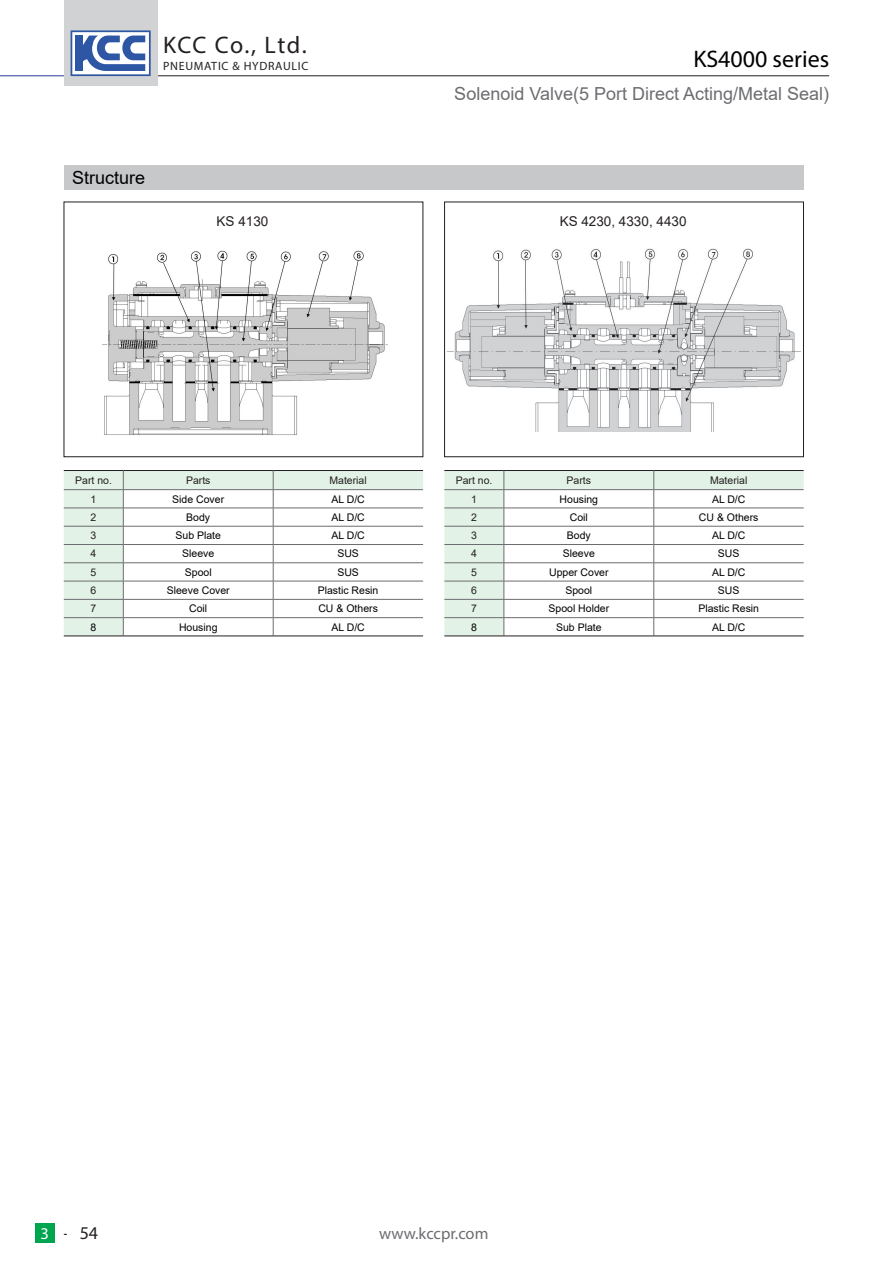
<style>
.page{position:relative;width:893px;height:1263px;background:#fff}
.page>*{position:absolute;margin:0;border:0;box-sizing:border-box;transform-origin:0 0}
.t1{font:24px "Myriad Pro";color:#000}
.t2{font:24px "Myriad Pro";letter-spacing:.06em;color:#231f20}
.t3{font:18px "Arial";color:#6c6d70}
.t4{font:18px "Arial";color:#000}
.t5{font:18px "Myriad Pro";color:#231f20}
.t6{font:16.5px "Myriad Pro";color:#6c6d70}
.t7{font:13.5px "Arial";color:#231f20}
.t8{font:12px "Myriad Pro";letter-spacing:.06em;color:#231f20}
.t9{font:10.5px "Arial";color:#000}
.t10{font:10.5px "Arial";color:#231f20}
.s1{font-size:16.5px;color:#fff}
.s2{font-family:"Arial";font-size:10.5px;color:#000}
</style>
<div class="page">
<hr style="left:0;top:75px;width:64px;height:1px;background:#223f99">
<hr style="left:157px;top:75px;width:672px;height:1px;background:#231f20">
<div style="left:64px;top:0;width:93px;height:85px;background:#d1d2d4"></div>
<svg style="left:71px;top:30px;width:80px;height:46px;background:#8ba1cd"></svg>
<div style="left:35px;top:1223px;width:19px;height:20px;background:#00a54f"></div>
<div style="left:444px;top:202px;width:360px;height:255px;border:1px solid #231f20"></div>
<svg style="left:64px;top:471px;width:359px;height:165px"></svg>
<hr style="left:64px;top:470px;width:59px;height:1px;background:#231f20">
<hr style="left:123px;top:470px;width:150px;height:1px;background:#231f20">
<hr style="left:273px;top:470px;width:150px;height:1px;background:#231f20">
<hr style="left:64px;top:489px;width:59px;height:1px;background:#6c6d70">
<hr style="left:123px;top:489px;width:150px;height:1px;background:#6c6d70">
<hr style="left:273px;top:489px;width:150px;height:1px;background:#6c6d70">
<hr style="left:64px;top:508px;width:59px;height:1px;background:#6c6d70">
<hr style="left:123px;top:508px;width:150px;height:1px;background:#6c6d70">
<hr style="left:273px;top:508px;width:150px;height:1px;background:#6c6d70">
<hr style="left:64px;top:526px;width:59px;height:1px;background:#6c6d70">
<hr style="left:123px;top:526px;width:150px;height:1px;background:#6c6d70">
<hr style="left:273px;top:526px;width:150px;height:1px;background:#6c6d70">
<hr style="left:64px;top:544px;width:59px;height:1px;background:#6c6d70">
<hr style="left:64px;top:562px;width:59px;height:1px;background:#6c6d70">
<hr style="left:64px;top:581px;width:59px;height:1px;background:#6c6d70">
<hr style="left:64px;top:599px;width:59px;height:1px;background:#6c6d70">
<hr style="left:64px;top:617px;width:59px;height:1px;background:#6c6d70">
<svg style="left:123px;top:471px;width:1px;height:165px"></svg>
<hr style="left:64px;top:636px;width:59px;height:1px;background:#231f20">
<svg style="left:273px;top:471px;width:1px;height:165px"></svg>
<hr style="left:123px;top:544px;width:150px;height:1px;background:#6c6d70">
<hr style="left:273px;top:544px;width:150px;height:1px;background:#6c6d70">
<hr style="left:123px;top:562px;width:150px;height:1px;background:#6c6d70">
<hr style="left:273px;top:562px;width:150px;height:1px;background:#6c6d70">
<hr style="left:123px;top:581px;width:150px;height:1px;background:#6c6d70">
<hr style="left:273px;top:581px;width:150px;height:1px;background:#6c6d70">
<hr style="left:123px;top:599px;width:150px;height:1px;background:#6c6d70">
<hr style="left:273px;top:599px;width:150px;height:1px;background:#6c6d70">
<hr style="left:123px;top:617px;width:150px;height:1px;background:#6c6d70">
<hr style="left:273px;top:617px;width:150px;height:1px;background:#6c6d70">
<hr style="left:123px;top:636px;width:150px;height:1px;background:#231f20">
<hr style="left:273px;top:636px;width:150px;height:1px;background:#231f20">
<svg style="left:444px;top:471px;width:360px;height:165px"></svg>
<hr style="left:444px;top:470px;width:60px;height:1px;background:#231f20">
<hr style="left:504px;top:470px;width:150px;height:1px;background:#231f20">
<hr style="left:654px;top:470px;width:150px;height:1px;background:#231f20">
<hr style="left:444px;top:489px;width:60px;height:1px;background:#6c6d70">
<hr style="left:504px;top:489px;width:150px;height:1px;background:#6c6d70">
<hr style="left:654px;top:489px;width:150px;height:1px;background:#6c6d70">
<hr style="left:444px;top:508px;width:60px;height:1px;background:#6c6d70">
<hr style="left:504px;top:508px;width:150px;height:1px;background:#6c6d70">
<hr style="left:654px;top:508px;width:150px;height:1px;background:#6c6d70">
<hr style="left:444px;top:526px;width:60px;height:1px;background:#6c6d70">
<hr style="left:504px;top:526px;width:150px;height:1px;background:#6c6d70">
<hr style="left:654px;top:526px;width:150px;height:1px;background:#6c6d70">
<hr style="left:444px;top:544px;width:60px;height:1px;background:#6c6d70">
<hr style="left:444px;top:562px;width:60px;height:1px;background:#6c6d70">
<hr style="left:444px;top:581px;width:60px;height:1px;background:#6c6d70">
<hr style="left:444px;top:599px;width:60px;height:1px;background:#6c6d70">
<hr style="left:444px;top:617px;width:60px;height:1px;background:#6c6d70">
<svg style="left:504px;top:471px;width:1px;height:165px"></svg>
<hr style="left:444px;top:636px;width:60px;height:1px;background:#231f20">
<svg style="left:653px;top:471px;width:1px;height:165px"></svg>
<hr style="left:504px;top:544px;width:150px;height:1px;background:#6c6d70">
<hr style="left:654px;top:544px;width:150px;height:1px;background:#6c6d70">
<hr style="left:504px;top:562px;width:150px;height:1px;background:#6c6d70">
<hr style="left:654px;top:562px;width:150px;height:1px;background:#6c6d70">
<hr style="left:504px;top:581px;width:150px;height:1px;background:#6c6d70">
<hr style="left:654px;top:581px;width:150px;height:1px;background:#6c6d70">
<hr style="left:504px;top:599px;width:150px;height:1px;background:#6c6d70">
<hr style="left:654px;top:599px;width:150px;height:1px;background:#6c6d70">
<hr style="left:504px;top:617px;width:150px;height:1px;background:#6c6d70">
<hr style="left:654px;top:617px;width:150px;height:1px;background:#6c6d70">
<hr style="left:504px;top:636px;width:150px;height:1px;background:#231f20">
<hr style="left:654px;top:636px;width:150px;height:1px;background:#231f20">
<div style="left:64px;top:166px;width:740px;height:24px;background:#c7c8ca"></div>
<img style="left:102px;top:251px;width:285px;height:184px">
<img style="left:447px;top:249px;width:354px;height:182px">
<h1 class="t2" style="left:163px;top:30px;width:145px">KCC Co., Ltd.</h1>
<p class="t8" style="left:163px;top:58px;width:147px">PNEUMATIC &amp; HYDRAULIC</p>
<p class="t1" style="left:693px;top:44px;width:137px">KS4000 series</p>
<p class="t3" style="left:454px;top:82px;width:376px">Solenoid Valve(5 Port Direct Acting/Metal Seal)</p>
<p class="t4" style="left:72px;top:166px;width:75px">Structure</p>
<p class="t7" style="left:217px;top:212px;width:53px">KS 4130</p>
<p class="t7" style="left:560px;top:212px;width:128px">KS 4230, 4330, 4430</p>
<p class="t10" style="left:75px;top:473px;width:38px">Part no.</p>
<p class="t10" style="left:186px;top:473px;width:26px">Parts</p>
<p class="t10" style="left:329px;top:473px;width:39px">Material</p>
<p class="t10" style="left:91px;top:492px;width:7px">1</p>
<p class="t9" style="left:172px;top:492px;width:53px">Side Cover</p>
<p class="t9" style="left:331px;top:492px;width:35px">AL D/C</p>
<p class="t10" style="left:91px;top:510px;width:7px">2</p>
<p class="t9" style="left:186px;top:510px;width:25px">Body</p>
<p class="t9" style="left:331px;top:510px;width:35px">AL D/C</p>
<p class="t10" style="left:91px;top:528px;width:7px">3</p>
<p class="t9" style="left:175px;top:528px;width:47px">Sub Plate</p>
<p class="t9" style="left:331px;top:528px;width:35px">AL D/C</p>
<p class="t10" style="left:91px;top:546px;width:7px">4</p>
<p class="t9" style="left:182px;top:546px;width:34px">Sleeve</p>
<p class="t9" style="left:337px;top:546px;width:23px">SUS</p>
<p class="t10" style="left:91px;top:565px;width:7px">5</p>
<p class="t9" style="left:185px;top:565px;width:28px">Spool</p>
<p class="t9" style="left:337px;top:565px;width:23px">SUS</p>
<p class="t10" style="left:91px;top:583px;width:7px">6</p>
<p class="t9" style="left:167px;top:583px;width:65px">Sleeve Cover</p>
<p class="t9" style="left:318px;top:583px;width:62px">Plastic Resin</p>
<p class="t10" style="left:91px;top:601px;width:7px">7</p>
<p class="t9" style="left:189px;top:601px;width:20px">Coil</p>
<p class="t9" style="left:318px;top:601px;width:61px">CU &amp; Others</p>
<p class="t9" style="left:91px;top:620px;width:7px">8</p>
<p class="t9" style="left:179px;top:620px;width:40px">Housing</p>
<p class="t9" style="left:331px;top:620px;width:35px">AL D/C</p>
<p class="t10" style="left:456px;top:473px;width:38px">Part no.</p>
<p class="t10" style="left:567px;top:473px;width:26px">Parts</p>
<p class="t10" style="left:710px;top:473px;width:39px">Material</p>
<p class="t10" style="left:471px;top:492px;width:7px">1</p>
<p class="t9" style="left:560px;top:492px;width:40px">Housing</p>
<p class="t9" style="left:712px;top:492px;width:35px">AL D/C</p>
<p class="t10" style="left:471px;top:510px;width:7px">2</p>
<p class="t9" style="left:570px;top:510px;width:20px">Coil</p>
<p class="t9" style="left:699px;top:510px;width:61px">CU &amp; Others</p>
<p class="t10" style="left:471px;top:528px;width:7px">3</p>
<p class="t9" style="left:567px;top:528px;width:25px">Body</p>
<p class="t9" style="left:712px;top:528px;width:35px">AL D/C</p>
<p class="t10" style="left:471px;top:546px;width:7px">4</p>
<p class="t9" style="left:563px;top:546px;width:34px">Sleeve</p>
<p class="t9" style="left:718px;top:546px;width:23px">SUS</p>
<p class="t10" style="left:471px;top:565px;width:7px">5</p>
<p class="t9" style="left:549px;top:565px;width:61px">Upper Cover</p>
<p class="t9" style="left:712px;top:565px;width:35px">AL D/C</p>
<p class="t10" style="left:471px;top:583px;width:7px">6</p>
<p class="t9" style="left:565px;top:583px;width:28px">Spool</p>
<p class="t9" style="left:718px;top:583px;width:23px">SUS</p>
<p class="t10" style="left:471px;top:601px;width:7px">7</p>
<p class="t9" style="left:548px;top:601px;width:62px">Spool Holder</p>
<p class="t9" style="left:698px;top:601px;width:62px">Plastic Resin</p>
<p class="t9" style="left:471px;top:620px;width:7px">8</p>
<p class="t9" style="left:556px;top:620px;width:47px">Sub Plate</p>
<p class="t9" style="left:712px;top:620px;width:35px">AL D/C</p>
<h2 class="t5" style="left:40px;top:1222px;width:59px"><span class="s1">3</span> <span class="s2">-</span>54</h2>
<h3 class="t6" style="left:379px;top:1223px;width:111px">www.kccpr.com</h3>
</div>
